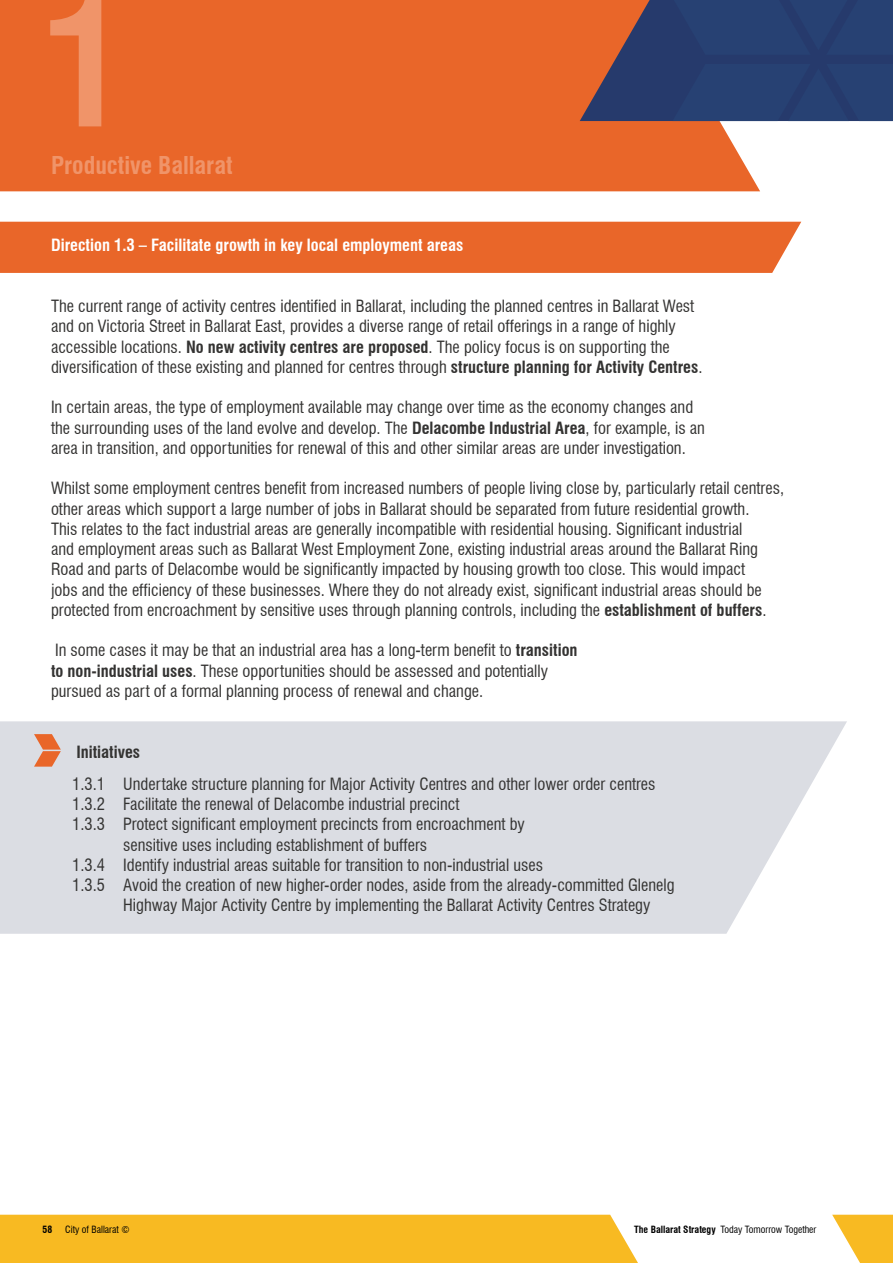
<style>
.page{position:relative;width:893px;height:1263px;background:#fff}
.page>*{position:absolute;margin:0;border:0;box-sizing:border-box;transform-origin:0 0}
.t1{font:700 condensed 171.6px "Swiss 721 BT";color:#f09469}
.t2{font:700 condensed 24px "Swiss 721 BT";color:#f09469}
.t3{font:condensed 16.5px/20.2px "Swiss 721 BT";color:#343332}
.t4{font:700 condensed 16.5px "Swiss 721 BT";color:#fff}
.t5{font:700 condensed 16.5px "Swiss 721 BT";color:#343332}
.t6{font:condensed 9.75px "Swiss 721 BT";color:#000}
.t7{font:700 condensed 9.75px "Swiss 721 BT";color:#000}
.s1{font-weight:700}
</style>
<div class="page">
<svg style="left:0;top:721px;width:847px;height:213px;background:#dddfe4"></svg>
<div style="left:0;top:222px;width:801px;height:51px;background:#e96629"></div>
<div style="left:0;top:0;width:760px;height:191px;background:#e96629"></div>
<svg style="left:580px;top:0;width:313px;height:121px;background:#3c4268"></svg>
<svg style="left:34px;top:734px;width:27px;height:33px"></svg>
<svg style="left:832px;top:1215px;width:61px;height:48px"></svg>
<div style="left:0;top:1215px;width:638px;height:48px;background:#f8ba22"></div>
<h1 class="t1" style="left:43px;top:-39px;width:87px">1</h1>
<h2 class="t2" style="left:51px;top:150px;width:183px">Productive Ballarat</h2>
<p class="t4" style="left:51px;top:235px;width:414px">Direction 1.3 – Facilitate growth in key local employment areas</p>
<p class="t3" style="left:51px;top:296px;width:653px">The current range of activity centres identified in Ballarat, including the planned centres in Ballarat West and on Victoria Street in Ballarat East, provides a diverse range of retail offerings in a range of highly accessible locations. <span class="s1">No new activity centres are proposed</span>. The policy focus is on supporting the diversification of these existing and planned for centres through <span class="s1">structure planning for Activity Centres</span>.</p>
<p class="t3" style="left:51px;top:397px;width:655px">In certain areas, the type of employment available may change over time as the economy changes and the surrounding uses of the land evolve and develop. The <span class="s1">Delacombe Industrial Area</span>, for example, is an area in transition, and opportunities for renewal of this and other similar areas are under investigation.</p>
<p class="t3" style="left:51px;top:478px;width:735px">Whilst some employment centres benefit from increased numbers of people living close by, particularly retail centres, other areas which support a large number of jobs in Ballarat should be separated from future residential growth.<br>This relates to the fact industrial areas are generally incompatible with residential housing. Significant industrial<br>and employment areas such as Ballarat West Employment Zone, existing industrial areas around the Ballarat Ring Road and parts of Delacombe would be significantly impacted by housing growth too close. This would impact<br>jobs and the efficiency of these businesses. Where they do not already exist, significant industrial areas should be protected from encroachment by sensitive uses through planning controls, including the <span class="s1">establishment of buffers</span>.</p>
<p class="t3" style="left:51px;top:640px;width:528px">In some cases it may be that an industrial area has a long-term benefit to <span class="s1">transition to non-industrial uses</span>. These opportunities should be assessed and potentially pursued as part of a formal planning process of renewal and change.</p>
<p class="t5" style="left:76px;top:742px;width:65px">Initiatives</p>
<p class="t3" style="left:72px;top:774px;width:585px">1.3.1 Undertake structure planning for Major Activity Centres and other lower order centres</p>
<p class="t3" style="left:72px;top:794px;width:389px">1.3.2 Facilitate the renewal of Delacombe industrial precinct</p>
<p class="t3" style="left:72px;top:814px;width:454px">1.3.3 Protect significant employment precincts from encroachment by</p>
<p class="t3" style="left:123px;top:834px;width:305px">sensitive uses including establishment of buffers</p>
<p class="t3" style="left:72px;top:855px;width:472px">1.3.4 Identify industrial areas suitable for transition to non-industrial uses</p>
<p class="t3" style="left:72px;top:875px;width:604px">1.3.5 Avoid the creation of new higher-order nodes, aside from the already-committed Glenelg</p>
<p class="t3" style="left:123px;top:895px;width:529px">Highway Major Activity Centre by implementing the Ballarat Activity Centres Strategy</p>
<p class="t7" style="left:43px;top:1224px;width:11px">58</p>
<p class="t6" style="left:65px;top:1224px;width:66px">City of Ballarat ©</p>
<p class="t6" style="left:634px;top:1224px;width:184px"><span class="s1">The Ballarat Strategy</span> Today Tomorrow Together</p>
</div>
